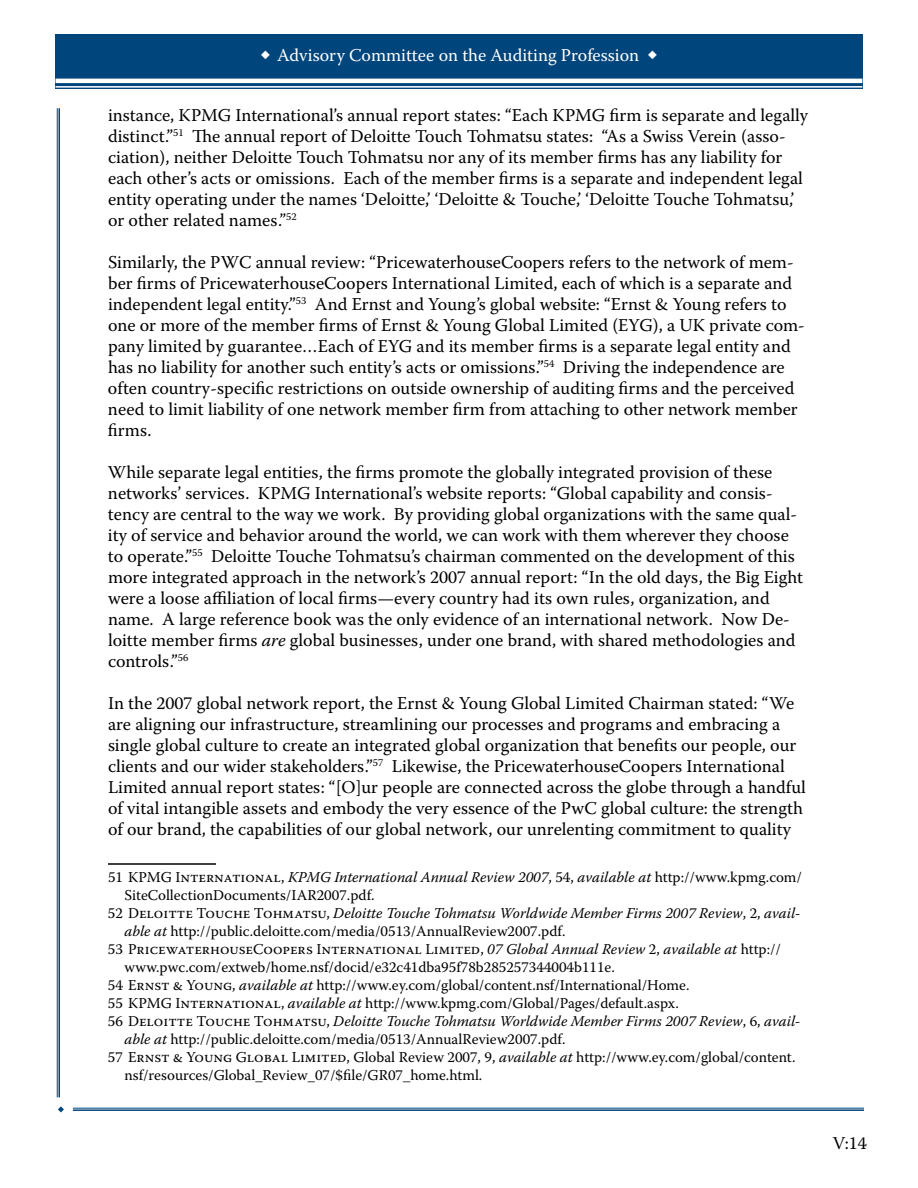
<style>
.page{position:relative;width:918px;height:1188px;background:#fff}
.page>*{position:absolute;margin:0;border:0;box-sizing:border-box;transform-origin:0 0}
.t1{font:18px/21px "Warnock Pro";color:#000}
.t2{font:18px "Warnock Pro";letter-spacing:-.005em;color:#fff}
.t3{font:15px "Warnock Pro";color:#000}
.t4{font:italic 15px "Warnock Pro";color:#000}
.s1{font-style:italic}
.s2{font-style:normal}
</style>
<div class="page">
<div style="left:55px;top:34px;width:807px;height:55px;background:#00457c"></div>
<hr style="left:56px;top:79px;width:806px;height:4px;background:#fff">
<hr style="left:56px;top:86px;width:806px;height:2px;background:#fff">
<hr style="left:58px;top:108px;width:2px;height:989px;background:#00457c">
<hr style="left:57px;top:108px;width:1px;height:989px;background:#00457c">
<svg style="left:58px;top:1106px;width:6px;height:6px"></svg>
<hr style="left:73px;top:1108px;width:791px;height:1px;background:#00457c">
<hr style="left:73px;top:1109px;width:791px;height:2px;background:#00457c">
<hr style="left:108px;top:863px;width:108px;height:2px;background:#000">
<p class="t2" style="left:261px;top:44px;width:398px">◆ Advisory Committee on the Auditing Profession ◆</p>
<p class="t1" style="left:108px;top:105px;width:702px">instance, KPMG International’s annual report states: “Each KPMG firm is separate and legally distinct.”<sup>51</sup> The annual report of Deloitte Touch Tohmatsu states: “As a Swiss Verein (asso&shy;ciation), neither Deloitte Touch Tohmatsu nor any of its member firms has any liability for each other’s acts or omissions. Each of the member firms is a separate and independent legal entity operating under the names ‘Deloitte,’ ‘Deloitte &amp; Touche,’ ‘Deloitte Touche Tohmatsu,’ or other related names.”<sup>52</sup></p>
<p class="t1" style="left:108px;top:252px;width:698px">Similarly, the PWC annual review: “PricewaterhouseCoopers refers to the network of mem&shy;ber firms of PricewaterhouseCoopers International Limited, each of which is a separate and independent legal entity.”<sup>53</sup> And Ernst and Young’s global website: “Ernst &amp; Young refers to one or more of the member firms of Ernst &amp; Young Global Limited (EYG), a UK private com&shy;pany limited by guarantee…Each of EYG and its member firms is a separate legal entity and has no liability for another such entity’s acts or omissions.”<sup>54</sup> Driving the independence are often country-specific restrictions on outside ownership of auditing firms and the perceived need to limit liability of one network member firm from attaching to other network member firms.</p>
<p class="t1" style="left:108px;top:462px;width:697px">While separate legal entities, the firms promote the globally integrated provision of these networks’ services. KPMG International’s website reports: “Global capability and consis&shy;tency are central to the way we work. By providing global organizations with the same qual&shy;ity of service and behavior around the world, we can work with them wherever they choose to operate.”<sup>55</sup> Deloitte Touche Tohmatsu’s chairman commented on the development of this more integrated approach in the network’s 2007 annual report: “In the old days, the Big Eight were a loose affiliation of local firms—every country had its own rules, organization, and name. A large reference book was the only evidence of an international network. Now De&shy;loitte member firms <span class="s1">are</span> global businesses, under one brand, with shared methodologies and controls.”<sup>56</sup></p>
<p class="t1" style="left:108px;top:693px;width:700px">In the 2007 global network report, the Ernst &amp; Young Global Limited Chairman stated: “We are aligning our infrastructure, streamlining our processes and programs and embracing a single global culture to create an integrated global organization that benefits our people, our clients and our wider stakeholders.”<sup>57</sup> Likewise, the PricewaterhouseCoopers International Limited annual report states: “[O]ur people are connected across the globe through a handful of vital intangible assets and embody the very essence of the PwC global culture: the strength of our brand, the capabilities of our global network, our unrelenting commitment to quality</p>
<p class="t3" style="left:108px;top:868px;width:696px">51 KPMG International, <span class="s1">KPMG International Annual Review 2007</span>, 54, <span class="s1">available at</span> http://www.kpmg.com/</p>
<p class="t3" style="left:124px;top:886px;width:252px">SiteCollectionDocuments/IAR2007.pdf.</p>
<p class="t4" style="left:108px;top:904px;width:694px"><span class="s2">52 Deloitte Touche Tohmatsu,</span> Deloitte Touche Tohmatsu Worldwide Member Firms 2007 Review<span class="s2">, 2,</span> avail-</p>
<p class="t3" style="left:124px;top:922px;width:442px"><span class="s1">able at</span> http://public.deloitte.com/media/0513/AnnualReview2007.pdf.</p>
<p class="t3" style="left:108px;top:940px;width:675px">53 PricewaterhouseCoopers International Limited, <span class="s1">07 Global Annual Review</span> 2, <span class="s1">available at</span> http://</p>
<p class="t3" style="left:124px;top:958px;width:492px">www.pwc.com/extweb/home.nsf/docid/e32c41dba95f78b285257344004b111e.</p>
<p class="t3" style="left:108px;top:976px;width:583px">54 Ernst &amp; Young, <span class="s1">available at</span> http://www.ey.com/global/content.nsf/International/Home.</p>
<p class="t3" style="left:108px;top:994px;width:573px">55 KPMG International, <span class="s1">available at</span> http://www.kpmg.com/Global/Pages/default.aspx.</p>
<p class="t4" style="left:108px;top:1012px;width:694px"><span class="s2">56 Deloitte Touche Tohmatsu,</span> Deloitte Touche Tohmatsu Worldwide Member Firms 2007 Review<span class="s2">, 6,</span> avail-</p>
<p class="t3" style="left:124px;top:1030px;width:442px"><span class="s1">able at</span> http://public.deloitte.com/media/0513/AnnualReview2007.pdf.</p>
<p class="t3" style="left:108px;top:1048px;width:689px">57 Ernst &amp; Young Global Limited, Global Review 2007, 9, <span class="s1">available at</span> http://www.ey.com/global/content.</p>
<p class="t3" style="left:124px;top:1066px;width:359px">nsf/resources/Global_Review_07/$file/GR07_home.html.</p>
<p class="t1" style="left:833px;top:1133px;width:36px">V:14</p>
</div>
